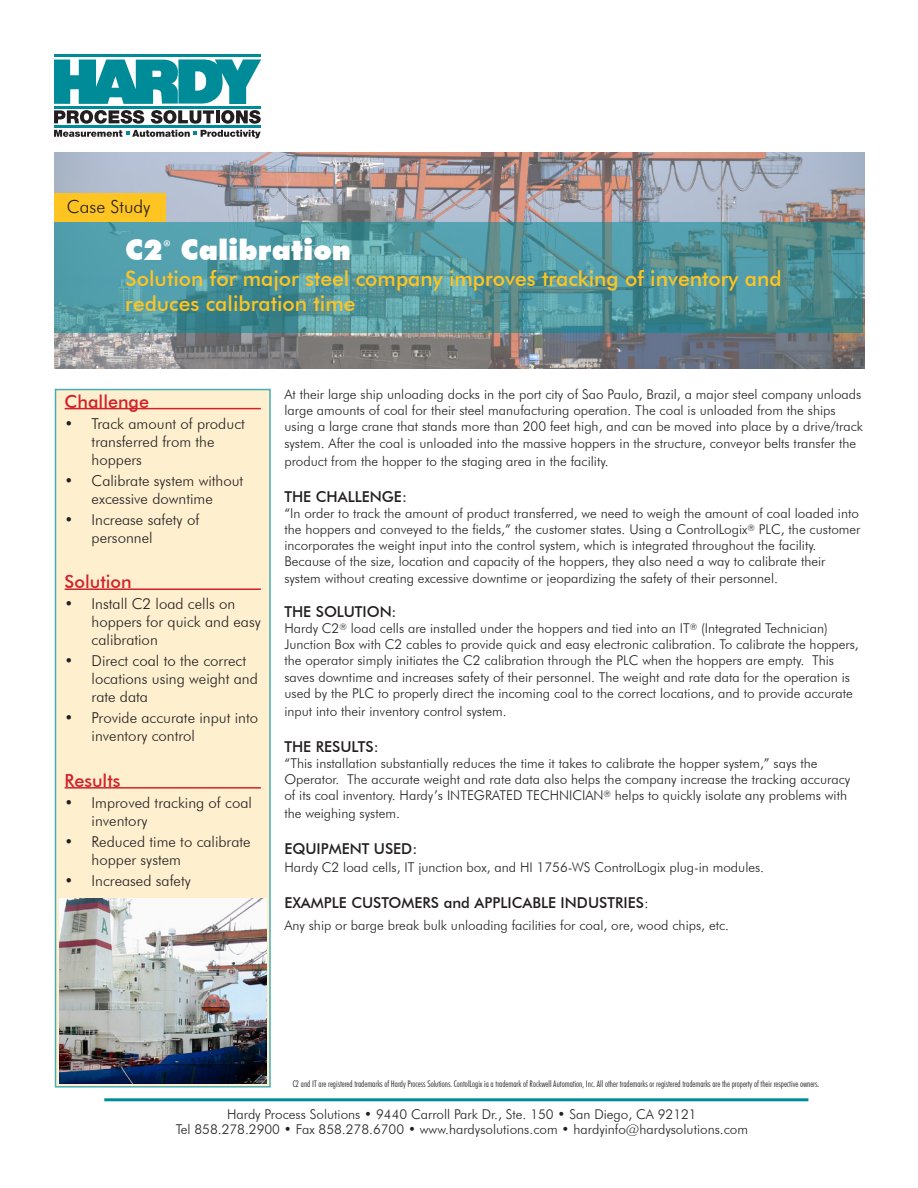
<style>
.page{position:relative;width:918px;height:1188px;background:#fff}
.page>*{position:absolute;margin:0;border:0;box-sizing:border-box;transform-origin:0 0}
.t1{font:900 28.5px "Futura BT";color:#fff}
.t2{font:500 21px/25.2px "Futura BT";color:#fec422}
.Sidebar_red{font:500 18px "Futura BT";color:#d1232a}
.t3{font:300 18px "Futura BT";color:#231f20}
.t4{font:300 15px/18px "Futura BT";color:#231f20}
.t5{font:500 15px "Futura BT";color:#231f20}
.t6{font:300 13.5px/16.2px "Futura BT";color:#231f20}
.t7{font:300 condensed 9px "Futura BT";color:#231f20}
.s1{font-weight:300}
</style>
<div class="page">
<img style="left:55px;top:152px;width:810px;height:217px">
<hr style="left:54px;top:54px;width:207px;height:2px;background:#008b98">
<hr style="left:54px;top:126px;width:207px;height:2px;background:#008b98">
<hr style="left:54px;top:106px;width:207px;height:3px;background:#008b98">
<svg style="left:54px;top:110px;width:90px;height:14px"></svg>
<svg style="left:151px;top:110px;width:63px;height:14px"></svg>
<hr style="left:216px;top:110px;width:4px;height:13px;background:#231f20">
<svg style="left:221px;top:110px;width:40px;height:14px"></svg>
<svg style="left:54px;top:130px;width:207px;height:8px"></svg>
<svg style="left:54px;top:59px;width:207px;height:45px"></svg>
<div style="left:55px;top:389px;width:216px;height:699px;background:#feefcf"></div>
<hr style="left:65px;top:408px;width:196px;height:1px;background:#d1232a">
<hr style="left:65px;top:588px;width:196px;height:2px;background:#d1232a">
<hr style="left:65px;top:787px;width:196px;height:2px;background:#d1232a">
<svg style="left:55px;top:222px;width:808px;height:111px;background:#50959d"></svg>
<div style="left:54px;top:193px;width:112px;height:28px;background:#fec422"></div>
<img style="left:59px;top:898px;width:207px;height:185px">
<hr style="left:104px;top:1098px;width:704px;height:3px;background:#008b98">
<p class="t3" style="left:67px;top:195px;width:85px">Case Study</p>
<p class="t1" style="left:125px;top:233px;width:227px">C2<sup>®</sup> Calibration</p>
<p class="t2" style="left:125px;top:265px;width:658px">Solution for major steel company improves tracking of inventory and reduces calibration time</p>
<p class="Sidebar_red" style="left:65px;top:391px;width:86px">Challenge</p>
<p class="t4" style="left:92px;top:414px;width:155px;text-indent:-27px">• Track amount of product transferred from the hoppers</p>
<p class="t4" style="left:65px;top:471px;width:180px;text-align:center">• Calibrate system without excessive downtime</p>
<p class="t4" style="left:92px;top:510px;width:109px;text-indent:-27px">• Increase safety of personnel</p>
<p class="Sidebar_red" style="left:65px;top:571px;width:69px">Solution</p>
<p class="t4" style="left:92px;top:595px;width:171px;text-indent:-27px">• Install C2 load cells on hoppers for quick and easy calibration</p>
<p class="t4" style="left:92px;top:652px;width:168px;text-indent:-27px">• Direct coal to the correct locations using weight and rate data</p>
<p class="t4" style="left:92px;top:709px;width:168px;text-indent:-27px">• Provide accurate input into inventory control</p>
<p class="Sidebar_red" style="left:65px;top:770px;width:57px">Results</p>
<p class="t4" style="left:92px;top:794px;width:162px;text-indent:-27px">• Improved tracking of coal inventory</p>
<p class="t4" style="left:92px;top:833px;width:161px;text-indent:-27px">• Reduced time to calibrate hopper system</p>
<p class="t4" style="left:65px;top:872px;width:128px">• Increased safety</p>
<p class="t6" style="left:284px;top:386px;width:580px">At their large ship unloading docks in the port city of Sao Paulo, Brazil, a major steel company unloads large amounts of coal for their steel manufacturing operation. The coal is unloaded from the ships using a large crane that stands more than 200 feet high, and can be moved into place by a drive/track system. After the coal is unloaded into the massive hoppers in the structure, conveyor belts transfer the</p>
<p class="t6" style="left:284px;top:453px;width:326px">product from the hopper to the staging area in the facility.</p>
<p class="t5" style="left:284px;top:487px;width:124px">THE CHALLENGE:</p>
<p class="t6" style="left:284px;top:505px;width:578px">“In order to track the amount of product transferred, we need to weigh the amount of coal loaded into the hoppers and conveyed to the fields,” the customer states. Using a ControlLogix<sup>®</sup> PLC, the customer incorporates the weight input into the control system, which is integrated throughout the facility.<br>Because of the size, location and capacity of the hoppers, they also need a way to calibrate their system without creating excessive downtime or jeopardizing the safety of their personnel.</p>
<p class="t5" style="left:284px;top:602px;width:114px">THE SOLUTION:</p>
<p class="t6" style="left:284px;top:620px;width:576px">Hardy C2<sup>®</sup> load cells are installed under the hoppers and tied into an IT<sup>®</sup> (Integrated Technician)<br>Junction Box with C2 cables to provide quick and easy electronic calibration. To calibrate the hoppers, the operator simply initiates the C2 calibration through the PLC when the hoppers are empty. This saves downtime and increases safety of their personnel. The weight and rate data for the operation is used by the PLC to properly direct the incoming coal to the correct locations, and to provide accurate</p>
<p class="t6" style="left:284px;top:703px;width:224px">input into their inventory control system.</p>
<p class="t5" style="left:284px;top:737px;width:96px">THE RESULTS:</p>
<p class="t6" style="left:284px;top:755px;width:567px">“This installation substantially reduces the time it takes to calibrate the hopper system,” says the<br>Operator. The accurate weight and rate data also helps the company increase the tracking accuracy of its coal inventory. Hardy’s INTEGRATED TECHNICIAN<sup>®</sup> helps to quickly isolate any problems with</p>
<p class="t6" style="left:284px;top:805px;width:117px">the weighing system.</p>
<p class="t5" style="left:284px;top:840px;width:134px">EQUIPMENT USED:</p>
<p class="t6" style="left:284px;top:859px;width:481px">Hardy C2 load cells, IT junction box, and HI 1756-WS ControlLogix plug-in modules.</p>
<p class="t5" style="left:284px;top:894px;width:366px">EXAMPLE CUSTOMERS and APPLICABLE INDUSTRIES<span class="s1">:</span></p>
<p class="t6" style="left:284px;top:917px;width:446px">Any ship or barge break bulk unloading facilities for coal, ore, wood chips, etc.</p>
<p class="t7" style="left:293px;top:1078px;width:528px">C2 and IT are registered trademarks of Hardy Process Solutions. ContolLogix ia a trademark of Rockwell Automation, Inc. All other trademarks or registered trademarks are the property of their respective owners.</p>
<p class="t6" style="left:227px;top:1106px;width:471px">Hardy Process Solutions • 9440 Carroll Park Dr., Ste. 150 • San Diego, CA 92121</p>
<p class="t6" style="left:176px;top:1121px;width:574px">Tel 858.278.2900 • Fax 858.278.6700 • www.hardysolutions.com • hardyinfo@hardysolutions.com</p>
</div>
